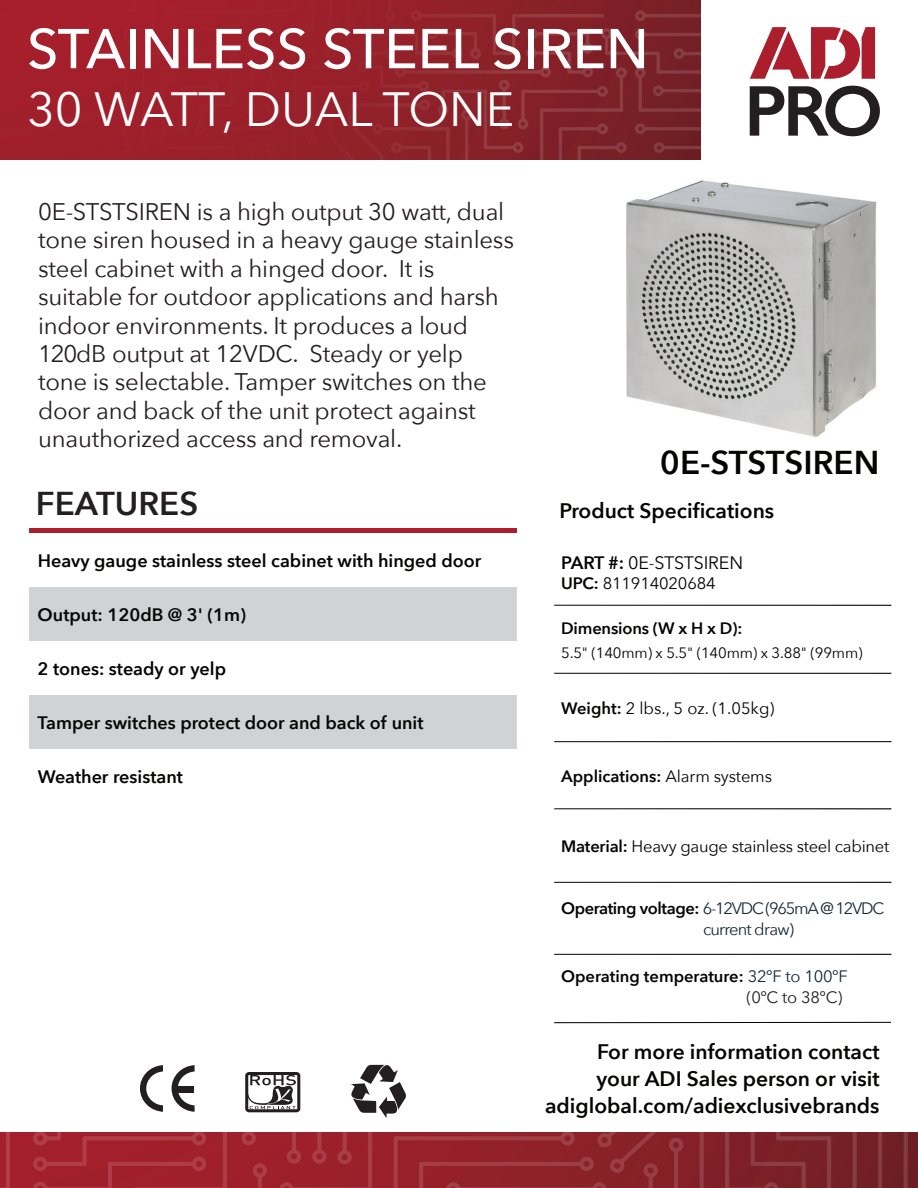
<style>
.page{position:relative;width:918px;height:1188px;background:#fff}
.page>*{position:absolute;margin:0;border:0;box-sizing:border-box;transform-origin:0 0}
.t1{font:500 55.5px "Avenir Next";color:#fff}
.t2{font:48px "Avenir Next";color:#fff}
.t3{font:600 33px "Avenir Next";color:#040503}
.t4{font:600 33px "Avenir Next";color:#231f20}
.t5{font:24px/28.5px "Avenir Next";letter-spacing:-.01em;color:#231f20}
.t6{font:600 21px/27px "Avenir Next";color:#040503;text-align:right}
.t7{font:600 18px "Avenir Next";color:#040503}
.t8{font:18px "Avenir Next";letter-spacing:-.01em;color:#040503}
.t9{font:600 16.5px/21px "Avenir Next";color:#040503}
.t10{font:16.5px "Avenir Next";letter-spacing:-.015em;color:#040503}
.t11{font:16.5px/21px "Avenir Next";letter-spacing:-.075em;color:#172938}
.t12{font:15px "Avenir Next";letter-spacing:-.01em;color:#040503}
.s1{font-style:inherit}
.s2{font-weight:600}
.s3{font-weight:400}
.s4{font-weight:600;color:#040503}
.s5{font-weight:400;color:#172938}
.s6{font-weight:400;color:#231f20}
</style>
<div class="page">
<img style="left:626px;top:180px;width:251px;height:257px">
<svg style="left:554px;top:605px;width:337px;height:1px"></svg>
<svg style="left:554px;top:673px;width:337px;height:1px"></svg>
<svg style="left:554px;top:741px;width:337px;height:1px"></svg>
<svg style="left:554px;top:808px;width:337px;height:2px"></svg>
<svg style="left:554px;top:882px;width:337px;height:1px"></svg>
<hr style="left:29px;top:529px;width:488px;height:4px;background:#ab1e2c">
<svg style="left:29px;top:587px;width:488px;height:162px;fill:#d1d2d4"></svg>
<div style="left:0;top:1px;width:701px;height:159px;background:#a11f2b"></div>
<svg style="left:235px;top:1px;width:466px;height:159px"></svg>
<div style="left:0;top:1133px;width:918px;height:55px;background:#6c1d24"></div>
<svg style="left:0;top:1133px;width:908px;height:54px;background:#93242d"></svg>
<svg style="left:554px;top:954px;width:337px;height:1px"></svg>
<hr style="left:554px;top:1022px;width:337px;height:1px;background:#040503">
<svg style="left:750px;top:27px;width:125px;height:52px"></svg>
<svg style="left:750px;top:86px;width:130px;height:50px"></svg>
<svg style="left:351px;top:1065px;width:55px;height:53px"></svg>
<svg style="left:140px;top:1065px;width:23px;height:47px"></svg>
<svg style="left:172px;top:1065px;width:23px;height:47px"></svg>
<div style="left:174px;top:1086px;width:20px;height:6px;background:#231f20"></div>
<svg style="left:245px;top:1072px;width:55px;height:40px"></svg>
<h1 class="t1" style="left:27px;top:2px;width:623px">STAINLESS STEEL SIREN</h1>
<h2 class="t2" style="left:27px;top:69px;width:489px">30 WATT, DUAL TONE</h2>
<p class="t5" style="left:38px;top:196px;width:477px">0E-STSTSIREN is a high output 30 watt, dual tone siren housed in a heavy gauge stainless steel cabinet with a hinged door. It is suitable for outdoor applications and harsh indoor environments. It produces a loud 120dB output <span class="s1">at</span> 12VDC. Steady or yelp tone is selectable. Tamper switches on the door and back of the unit protect against unauthorized access and removal.</p>
<h3 class="t4" style="left:36px;top:476px;width:164px">FEATURES</h3>
<p class="t7" style="left:38px;top:545px;width:445px">Heavy gauge stainless steel cabinet with hinged door</p>
<p class="t7" style="left:38px;top:599px;width:210px">Output: 120dB @ 3' (1m)</p>
<p class="t7" style="left:38px;top:653px;width:190px">2 tones: steady or yelp</p>
<p class="t7" style="left:38px;top:707px;width:387px">Tamper switches protect door and back of unit</p>
<p class="t7" style="left:38px;top:761px;width:147px">Weather resistant</p>
<h3 class="t3" style="left:660px;top:434px;width:221px">0E-STSTSIREN</h3>
<p class="t6" style="left:560px;top:497px;width:216px">Product Specifications</p>
<p class="t8" style="left:561px;top:548px;width:183px"><span class="s2">PART #:</span> 0E-STSTSIREN</p>
<p class="t10" style="left:561px;top:569px;width:156px"><span class="s2">UPC:</span> 811914020684</p>
<p class="t9" style="left:561px;top:617px;width:183px">Dimensions (W x H x D):</p>
<p class="t12" style="left:561px;top:640px;width:303px">5.5" (140mm) x 5.5" (140mm) x 3.88" (99mm)</p>
<p class="t10" style="left:561px;top:694px;width:215px"><span class="s2">Weight:</span> 2 lbs., 5 oz. (1.05kg)</p>
<p class="t9" style="left:561px;top:765px;width:212px">Applications: <span class="s3">Alarm systems</span></p>
<p class="t10" style="left:561px;top:833px;width:330px"><span class="s2">Material:</span> Heavy gauge stainless steel cabinet</p>
<p class="t11" style="left:703px;top:897px;width:183px;text-indent:-142px"><span class="s4">Operating voltage:</span> 6-12VDC (965mA @ 12VDC current draw)</p>
<p class="t9" style="left:747px;top:966px;width:103px;text-indent:-185px">Operating temperature: <span class="s5">32ºF to 100ºF </span><span class="s6">(0ºC to 38ºC)</span></p>
<p class="t6" style="left:545px;top:1038px;width:336px">For more information contact<br>your ADI Sales person or visit adiglobal.com/adiexclusivebrands</p>
</div>
